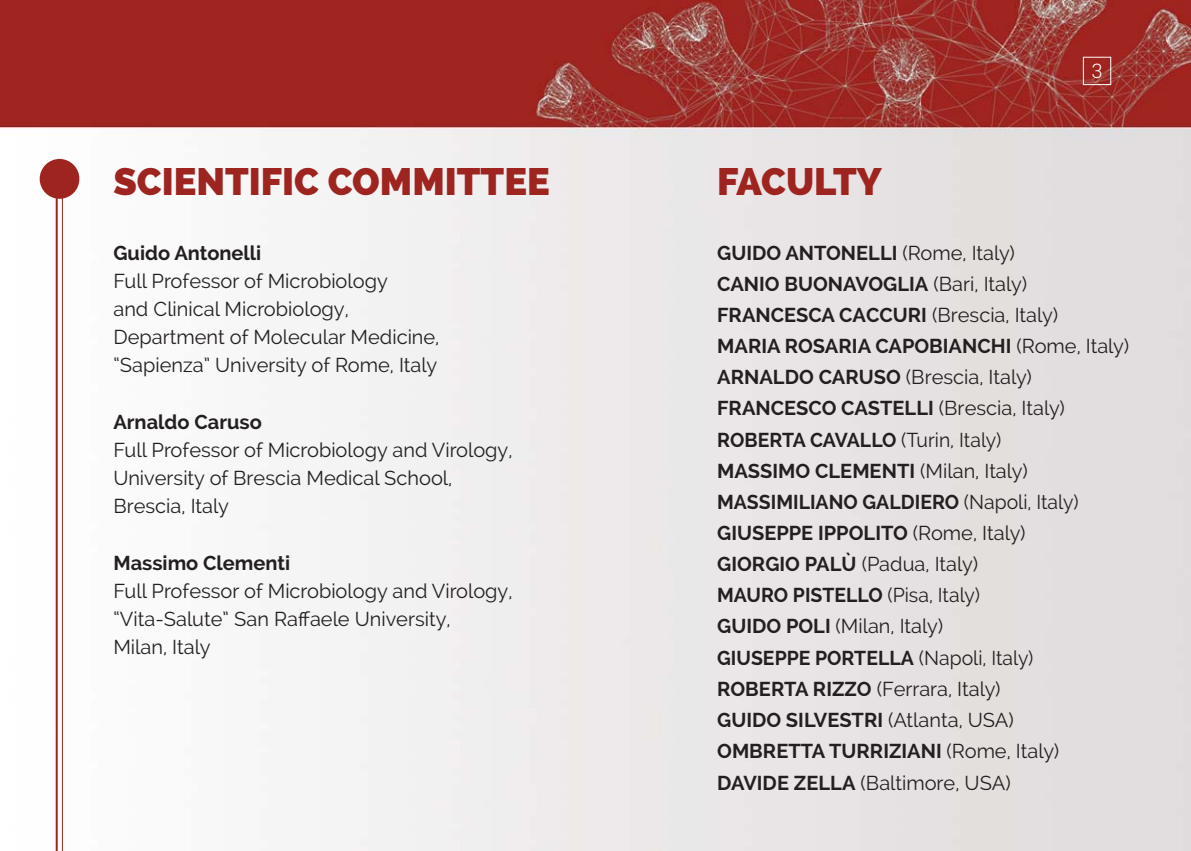
<style>
.page{position:relative;width:1191px;height:851px;background:#fff}
.page>*{position:absolute;margin:0;border:0;box-sizing:border-box;transform-origin:0 0}
.t1{font:800 38px "Raleway";color:#9e2420}
.t2{font:700 20px/31.2px "Raleway";color:#231f20}
.t3{font:20px/28.2px "Raleway";color:#231f20}
.t4{font:300 20px "Roboto";color:#fff}
.s1{font-weight:400}
</style>
<div class="page">
<img style="left:0;top:0;width:1190px;height:850px">
<div style="left:1082px;top:57px;width:29px;height:28px;border:1px solid #fff"></div>
<hr style="left:56px;top:177px;width:2px;height:673px;background:#9e2420">
<hr style="left:62px;top:174px;width:1px;height:676px;background:#9e2420">
<div style="left:40px;top:159px;width:39px;height:40px;background:#9e2420;border-radius:50%"></div>
<h1 class="t1" style="left:113px;top:159px;width:438px">SCIENTIFIC COMMITTEE</h1>
<h1 class="t1" style="left:717px;top:159px;width:166px">FACULTY</h1>
<p class="t4" style="left:1091px;top:57px;width:13px">3</p>
<p class="t2" style="left:113px;top:239px;width:149px">Guido Antonelli</p>
<p class="t3" style="left:113px;top:268px;width:327px">Full Professor of Microbiology<br>and Clinical Microbiology, Department of Molecular Medicine, “Sapienza” University of Rome, Italy</p>
<p class="t2" style="left:113px;top:408px;width:150px">Arnaldo Caruso</p>
<p class="t3" style="left:113px;top:438px;width:400px">Full Professor of Microbiology and Virology,<br>University of Brescia Medical School,<br>Brescia, Italy</p>
<p class="t2" style="left:113px;top:549px;width:178px">Massimo Clementi</p>
<p class="t3" style="left:113px;top:578px;width:400px">Full Professor of Microbiology and Virology, “Vita-Salute” San Raffaele University,<br>Milan, Italy</p>
<p class="t2" style="left:717px;top:239px;width:413px">GUIDO ANTONELLI <span class="s1">(Rome, Italy)<br></span>CANIO BUONAVOGLIA <span class="s1">(Bari, Italy)<br></span>FRANCESCA CACCURI <span class="s1">(Brescia, Italy)<br></span>MARIA ROSARIA CAPOBIANCHI <span class="s1">(Rome, Italy)<br></span>ARNALDO CARUSO <span class="s1">(Brescia, Italy)<br></span>FRANCESCO CASTELLI <span class="s1">(Brescia, Italy)<br></span>ROBERTA CAVALLO <span class="s1">(Turin, Italy)<br></span>MASSIMO CLEMENTI <span class="s1">(Milan, Italy)<br></span>MASSIMILIANO GALDIERO <span class="s1">(Napoli, Italy)<br></span>GIUSEPPE IPPOLITO <span class="s1">(Rome, Italy)<br></span>GIORGIO PALÙ <span class="s1">(Padua, Italy)<br></span>MAURO PISTELLO <span class="s1">(Pisa, Italy)<br></span>GUIDO POLI <span class="s1">(Milan, Italy)<br></span>GIUSEPPE PORTELLA <span class="s1">(Napoli, Italy)<br></span>ROBERTA RIZZO <span class="s1">(Ferrara, Italy)<br></span>GUIDO SILVESTRI <span class="s1">(Atlanta, USA)<br></span>OMBRETTA TURRIZIANI <span class="s1">(Rome, Italy)<br></span>DAVIDE ZELLA <span class="s1">(Baltimore, USA)</span></p>
</div>
